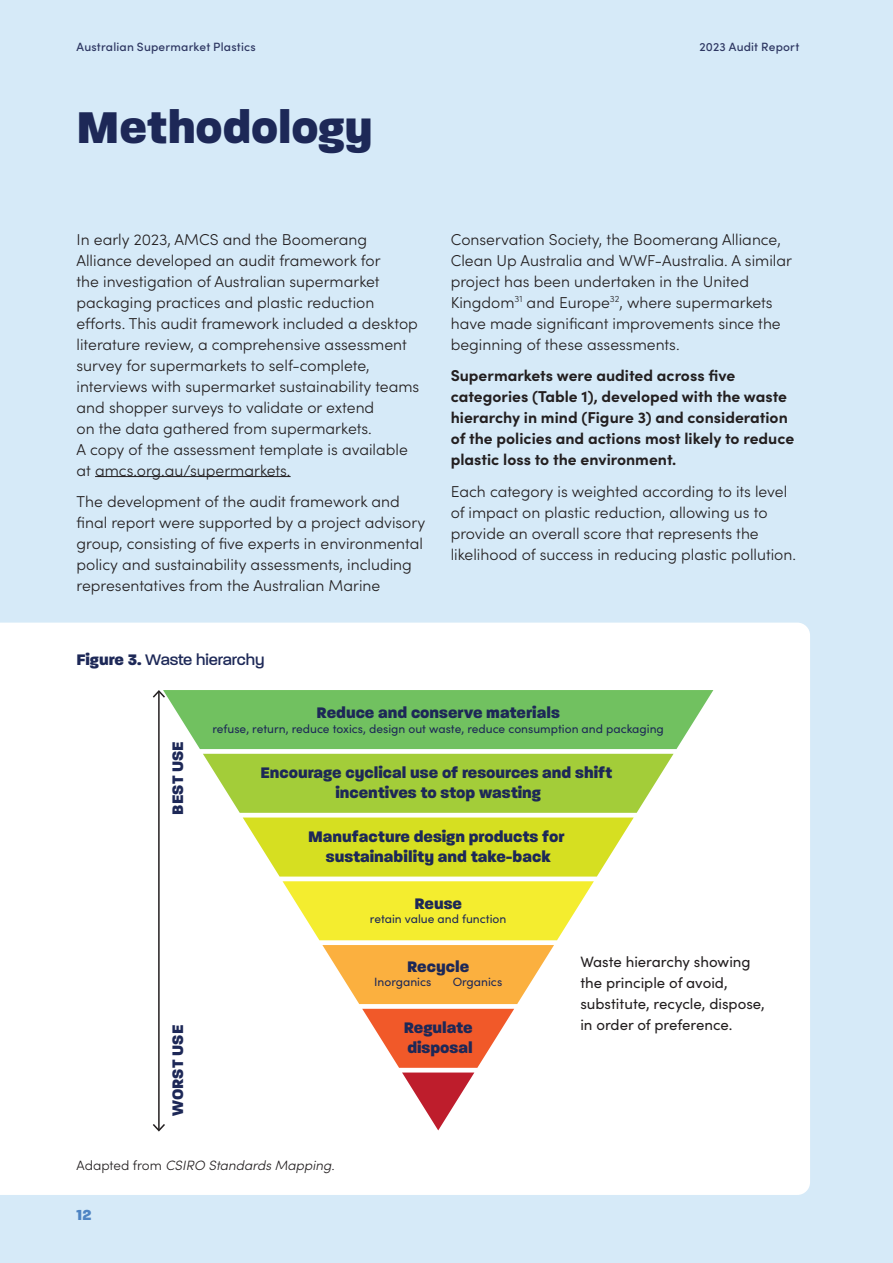
<style>
.page{position:relative;width:893px;height:1263px;background:#d6eaf8}
.page>*{position:absolute;margin:0;border:0;box-sizing:border-box;transform-origin:0 0}
.t1{font:800 48px "Paralucent";letter-spacing:-.005em;color:#1d2857}
.t2{font:800 16.5px/19.8px "Paralucent";color:#1d2857;text-align:center}
.t3{font:500 16.5px "Paralucent";color:#1d2857}
.Body_Copy{font:300 15.75px/21px "Sofia Pro";color:#231f20}
.Body_Copy-2{font:700 15.75px/21px "Sofia Pro";color:#231f20}
.t4{font:800 15.75px "Paralucent";color:#4e84c3}
.t5{font:15px/21px "Sofia Pro";color:#231f20}
.Footnotes{font:italic 300 13.5px "Sofia Pro";color:#231f20}
.t6{font:12px "Sofia Pro";color:#1d2857}
.t7{font:500 12px "Sofia Pro";letter-spacing:.015em;color:#2e3762}
.s1{font-weight:800}
.s2{font-style:normal}
</style>
<div class="page">
<div style="left:0;top:623px;width:810px;height:572px;background:#fff"></div>
<hr style="left:95px;top:476px;width:196px;height:1px;background:#231f20">
<svg style="left:153px;top:690px;width:560px;height:441px"></svg>
<p class="t7" style="left:77px;top:38px;width:181px">Australian Supermarket Plastics</p>
<p class="t7" style="left:699px;top:38px;width:101px">2023 Audit Report</p>
<h1 class="t1" style="left:77px;top:98px;width:298px">Methodology</h1>
<p class="Body_Copy" style="left:77px;top:228px;width:344px">In early 2023, AMCS and the Boomerang Alliance developed an audit framework for<br>the investigation of Australian supermarket packaging practices and plastic reduction efforts. This audit framework included a desktop literature review, a comprehensive assessment survey for supermarkets to self-complete, interviews with supermarket sustainability teams and shopper surveys to validate or extend<br>on the data gathered from supermarkets.<br>A copy of the assessment template is available at amcs.org.au/supermarkets.</p>
<p class="Body_Copy" style="left:77px;top:490px;width:350px">The development of the audit framework and final report were supported by a project advisory group, consisting of five experts in environmental policy and sustainability assessments, including representatives from the Australian Marine</p>
<h4 class="t3" style="left:77px;top:650px;width:190px"><span class="s1">Figure 3.</span> Waste hierarchy</h4>
<p class="Body_Copy" style="left:451px;top:228px;width:343px">Conservation Society, the Boomerang Alliance, Clean Up Australia and WWF-Australia. A similar project has been undertaken in the United Kingdom<sup>31</sup> and Europe<sup>32</sup>, where supermarkets have made significant improvements since the beginning of these assessments.</p>
<p class="Body_Copy-2" style="left:451px;top:364px;width:345px">Supermarkets were audited across five categories (Table 1), developed with the waste hierarchy in mind (Figure 3) and consideration of the policies and actions most likely to reduce plastic loss to the environment.</p>
<p class="Body_Copy" style="left:451px;top:480px;width:347px">Each category is weighted according to its level of impact on plastic reduction, allowing us to provide an overall score that represents the likelihood of success in reducing plastic pollution.</p>
<p class="t2" style="left:168px;top:814px;width:75px;rotate:-90deg">BEST USE</p>
<p class="t2" style="left:168px;top:1116px;width:92px;rotate:-90deg">WORST USE</p>
<p class="t2" style="left:317px;top:703px;width:245px">Reduce and conserve materials</p>
<p class="t6" style="left:212px;top:720px;width:453px">refuse, return, reduce toxics, design out waste, reduce consumption and packaging</p>
<p class="t2" style="left:260px;top:762px;width:353px">Encourage cyclical use of resources and shift incentives to stop wasting</p>
<p class="t2" style="left:308px;top:826px;width:258px">Manufacture design products for sustainability and take-back</p>
<p class="t2" style="left:414px;top:893px;width:49px">Reuse</p>
<p class="t6" style="left:370px;top:910px;width:138px">retain value and function</p>
<p class="t2" style="left:407px;top:956px;width:64px">Recycle</p>
<p class="t6" style="left:374px;top:973px;width:59px">Inorganics</p>
<p class="t6" style="left:453px;top:973px;width:51px">Organics</p>
<p class="t2" style="left:404px;top:1018px;width:71px;text-align:left">Regulate disposal</p>
<p class="t5" style="left:580px;top:950px;width:186px">Waste hierarchy showing the principle of avoid, substitute, recycle, dispose, in order of preference.</p>
<p class="Footnotes" style="left:77px;top:1155px;width:260px"><span class="s2">Adapted from</span> CSIRO Standards Mapping.</p>
<p class="t4" style="left:77px;top:1206px;width:17px">12</p>
</div>
